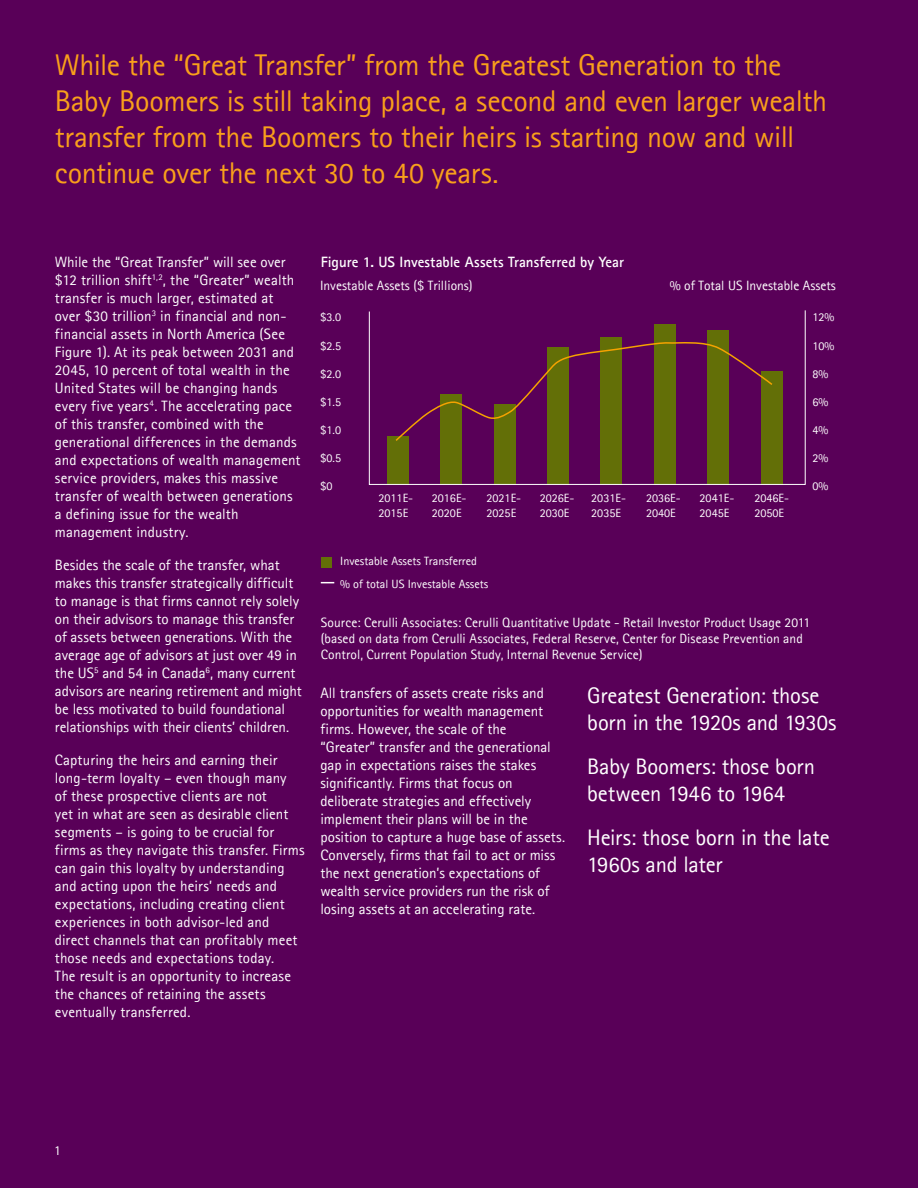
<style>
.page{position:relative;width:918px;height:1188px;background:#590058}
.page>*{position:absolute;margin:0;border:0;box-sizing:border-box;transform-origin:0 0}
.t1{font:30px/36px "Agfa Rotis Sans Serif";letter-spacing:-.01em;color:#f9a01b}
.t2{font:22.5px/27px "Agfa Rotis Sans Serif";letter-spacing:-.01em;color:#fff}
.t3{font:15px/18px "Agfa Rotis Sans Serif";letter-spacing:.005em;color:#fff}
.t4{font:700 15px "Agfa Rotis Sans Serif";color:#fff}
.t5{font:13.5px/16.2px "Agfa Rotis Sans Serif";letter-spacing:.005em;color:#fff}
.t6{font:12px/14.4px "Agfa Rotis Sans Serif";color:#fff}
</style>
<div class="page">
<div style="left:321px;top:557px;width:10px;height:11px;background:#636f07"></div>
<svg style="left:369px;top:310px;width:437px;height:175px"></svg>
<svg style="left:321px;top:582px;width:13px;height:1px"></svg>
<svg style="left:395px;top:340px;width:378px;height:102px"></svg>
<h1 class="t1" style="left:55px;top:46px;width:774px">While the “Great Transfer” from the Greatest Generation to the Baby Boomers is still taking place, a second and even larger wealth transfer from the Boomers to their heirs is starting now and will continue over the next 30 to 40 years.</h1>
<p class="t3" style="left:55px;top:253px;width:247px">While the “Great Transfer” will see over $12 trillion shift<sup>1,2</sup>, the “Greater” wealth transfer is much larger, estimated at over $30 trillion<sup>3</sup> in financial and non&shy;financial assets in North America (See Figure 1). At its peak between 2031 and 2045, 10 percent of total wealth in the United States will be changing hands every five years<sup>4</sup>. The accelerating pace of this transfer, combined with the generational differences in the demands and expectations of wealth management service providers, makes this massive transfer of wealth between generations a defining issue for the wealth management industry.</p>
<p class="t3" style="left:55px;top:555px;width:249px">Besides the scale of the transfer, what makes this transfer strategically difficult to manage is that firms cannot rely solely on their advisors to manage this transfer of assets between generations. With the average age of advisors at just over 49 in the US<sup>5</sup> and 54 in Canada<sup>6</sup>, many current advisors are nearing retirement and might be less motivated to build foundational relationships with their clients’ children.</p>
<p class="t3" style="left:55px;top:750px;width:251px">Capturing the heirs and earning their long-term loyalty – even though many<br>of these prospective clients are not<br>yet in what are seen as desirable client segments – is going to be crucial for firms as they navigate this transfer. Firms can gain this loyalty by understanding and acting upon the heirs’ needs and expectations, including creating client experiences in both advisor-led and direct channels that can profitably meet those needs and expectations today.<br>The result is an opportunity to increase the chances of retaining the assets eventually transferred.</p>
<p class="t4" style="left:321px;top:252px;width:305px">Figure 1. US Investable Assets Transferred by Year</p>
<p class="t5" style="left:320px;top:277px;width:154px">Investable Assets ($ Trillions)</p>
<p class="t6" style="left:320px;top:309px;width:23px">$3.0</p>
<p class="t6" style="left:320px;top:338px;width:23px">$2.5</p>
<p class="t6" style="left:320px;top:366px;width:23px">$2.0</p>
<p class="t6" style="left:320px;top:394px;width:23px">$1.5</p>
<p class="t6" style="left:320px;top:422px;width:23px">$1.0</p>
<p class="t6" style="left:320px;top:450px;width:23px">$0.5</p>
<p class="t6" style="left:320px;top:478px;width:14px">$0</p>
<p class="t5" style="left:670px;top:277px;width:168px">% of Total US Investable Assets</p>
<p class="t6" style="left:812px;top:309px;width:23px">12%</p>
<p class="t6" style="left:812px;top:338px;width:23px">10%</p>
<p class="t6" style="left:812px;top:366px;width:17px">8%</p>
<p class="t6" style="left:812px;top:394px;width:17px">6%</p>
<p class="t6" style="left:812px;top:422px;width:17px">4%</p>
<p class="t6" style="left:812px;top:450px;width:17px">2%</p>
<p class="t6" style="left:812px;top:478px;width:17px">0%</p>
<p class="t6" style="left:378px;top:491px;width:36px">2011E-<br>2015E</p>
<p class="t6" style="left:432px;top:491px;width:36px">2016E-<br>2020E</p>
<p class="t6" style="left:486px;top:491px;width:36px">2021E-<br>2025E</p>
<p class="t6" style="left:540px;top:491px;width:36px">2026E-<br>2030E</p>
<p class="t6" style="left:591px;top:491px;width:36px">2031E-<br>2035E</p>
<p class="t6" style="left:646px;top:491px;width:36px">2036E-<br>2040E</p>
<p class="t6" style="left:700px;top:491px;width:36px">2041E-<br>2045E</p>
<p class="t6" style="left:754px;top:491px;width:36px">2046E-<br>2050E</p>
<p class="t6" style="left:340px;top:550px;width:150px;line-height:22.4px">Investable Assets Transferred % of total US Investable Assets</p>
<p class="t5" style="left:321px;top:614px;width:491px">Source: Cerulli Associates: Cerulli Quantitative Update - Retail Investor Product Usage 2011 (based on data from Cerulli Associates, Federal Reserve, Center for Disease Prevention and<br>Control, Current Population Study, Internal Revenue Service)</p>
<p class="t3" style="left:320px;top:684px;width:246px">All transfers of assets create risks and opportunities for wealth management firms. However, the scale of the<br>“Greater” transfer and the generational gap in expectations raises the stakes significantly. Firms that focus on deliberate strategies and effectively implement their plans will be in the position to capture a huge base of assets.<br>Conversely, firms that fail to act or miss the next generation’s expectations of wealth service providers run the risk of losing assets at an accelerating rate.</p>
<h2 class="t2" style="left:587px;top:682px;width:251px">Greatest Generation: those born in the 1920s and 1930s</h2>
<h2 class="t2" style="left:587px;top:753px;width:229px">Baby Boomers: those born between 1946 to 1964</h2>
<h2 class="t2" style="left:587px;top:824px;width:244px">Heirs: those born in the late<br>1960s and later</h2>
<p class="t5" style="left:54px;top:1142px;width:8px">1</p>
</div>
